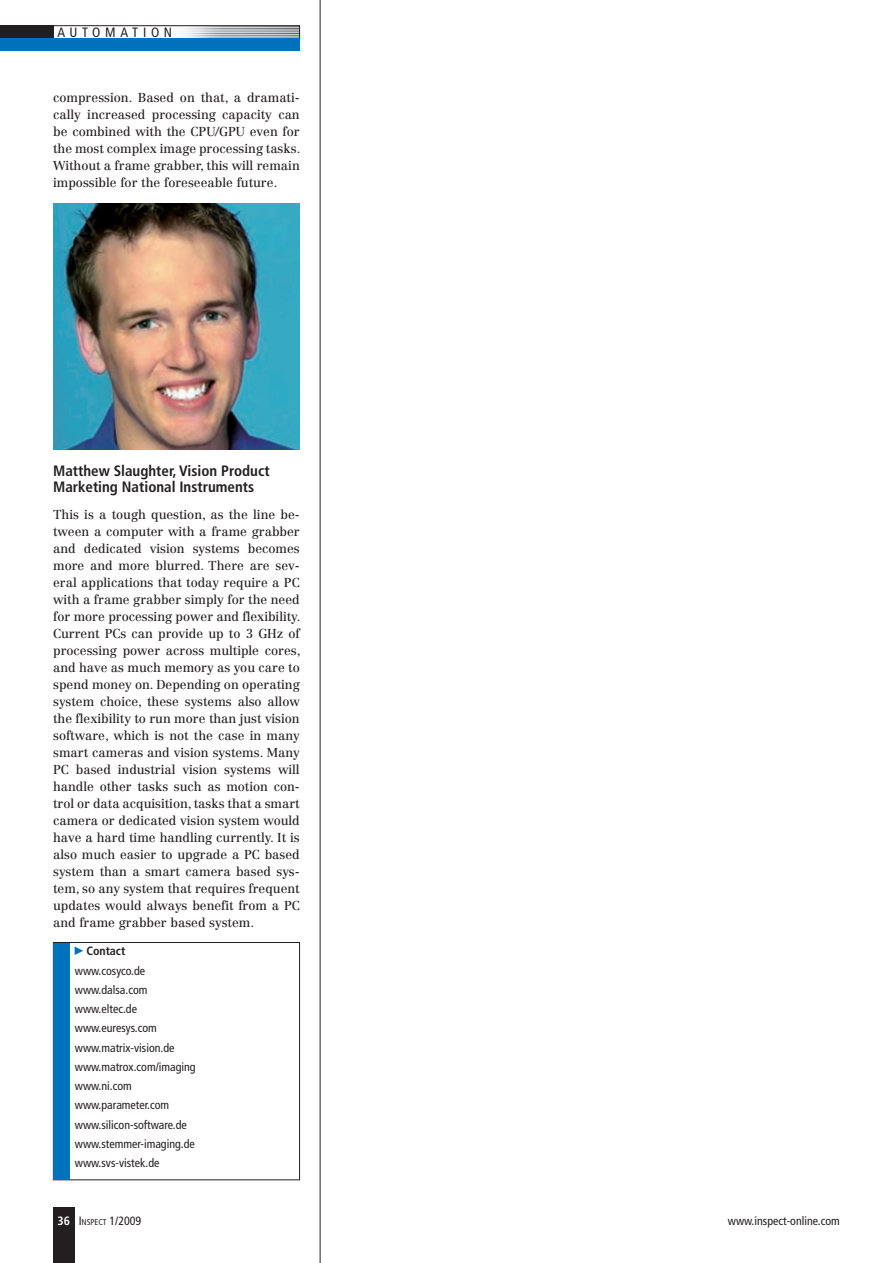
<style>
.page{position:relative;width:893px;height:1263px;background:#fff}
.page>*{position:absolute;margin:0;border:0;box-sizing:border-box;transform-origin:0 0}
.t1{font:700 condensed 15px/16.5px "Frutiger LT Com";color:#231f20}
.t2{font:condensed 13.5px "Frutiger LT Com";letter-spacing:.35em;color:#231f20}
.t3{font:12.75px/17px "Centennial LT Std";color:#231f20;text-align:justify}
.t4{font:condensed 12px/19.2px "Frutiger LT Com";color:#231f20}
.t5{font:condensed 8.4px "Frutiger LT Com";color:#231f20}
.s1{font-family:"Merck Log";font-stretch:normal;color:#0072bc}
.s2{font-weight:700}
.s3{font-weight:700;font-size:12px;color:#fff}
.s4{font-size:12px}
</style>
<div class="page">
<div style="left:53px;top:942px;width:247px;height:238px;border:1px solid #231f20"></div>
<div style="left:54px;top:943px;width:16px;height:236px;background:#0072bc"></div>
<img style="left:53px;top:203px;width:247px;height:247px">
<hr style="left:320px;top:0;width:1px;height:1263px;background:#231f20">
<svg style="left:53px;top:26px;width:247px;height:12px"></svg>
<div style="left:0;top:26px;width:53px;height:14px;background:#231f20"></div>
<div style="left:0;top:38px;width:300px;height:13px;background:#0072bc"></div>
<div style="left:53px;top:1208px;width:21px;height:55px;background:#231f20"></div>
<p class="t2" style="left:57px;top:24px;width:116px">Automation</p>
<p class="t3" style="left:53px;top:89px;width:249px">compression. Based on that, a dramati&shy;cally increased processing capacity can be combined with the CPU/GPU even for the most complex image processing tasks.<br>Without a frame grabber, this will remain impossible for the foreseeable future.</p>
<p class="t1" style="left:53px;top:462px;width:218px">Matthew Slaughter, Vision Product<br>Marketing National Instruments</p>
<p class="t3" style="left:53px;top:506px;width:249px">This is a tough question, as the line be&shy;tween a computer with a frame grabber and dedicated vision systems becomes more and more blurred. There are sev&shy;eral applications that today require a PC with a frame grabber simply for the need for more processing power and flexibility.<br>Current PCs can provide up to 3 GHz of processing power across multiple cores, and have as much memory as you care to spend money on. Depending on operating system choice, these systems also allow the flexibility to run more than just vision software, which is not the case in many smart cameras and vision systems. Many PC based industrial vision systems will handle other tasks such as motion con&shy;trol or data acquisition, tasks that a smart camera or dedicated vision system would have a hard time handling currently. It is also much easier to upgrade a PC based system than a smart camera based sys&shy;tem, so any system that requires frequent updates would always benefit from a PC and frame grabber based system.</p>
<p class="t4" style="left:75px;top:942px;width:122px"><span class="s1">2</span> <span class="s2">Contact </span>www.cosyco.de www.dalsa.com www.eltec.de www.euresys.com www.matrix-vision.de www.matrox.com/imaging www.ni.com www.parameter.com www.silicon-software.de www.stemmer-imaging.de www.svs-vistek.de</p>
<p class="t5" style="left:58px;top:1217px;width:85px"><span class="s3">36</span> <span class="s4">I</span>NSPECT <span class="s4">1/2009</span></p>
<p class="t4" style="left:728px;top:1211px;width:113px">www.inspect-online.com</p>
</div>
